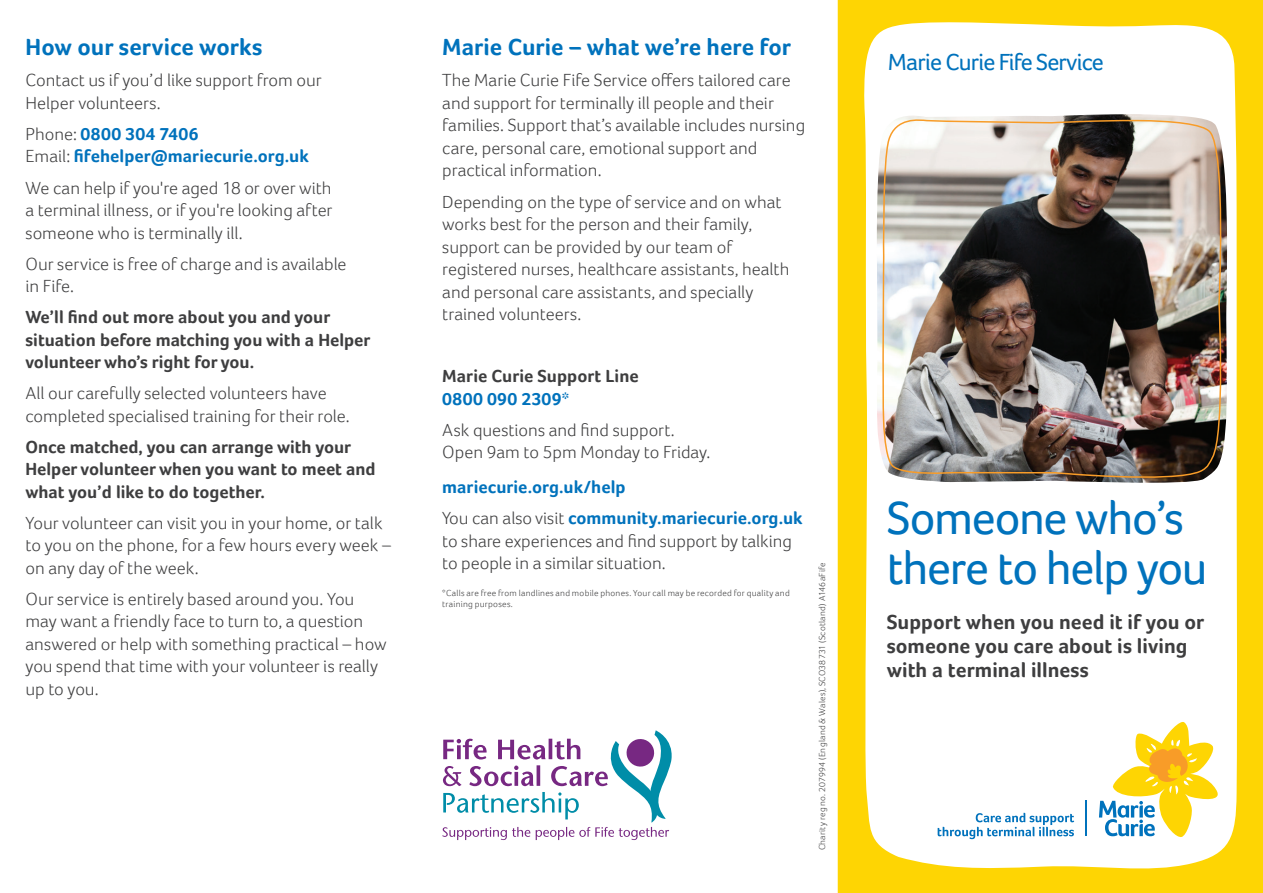
<style>
.page{position:relative;width:1263px;height:893px;background:#fff}
.page>*{position:absolute;margin:0;border:0;box-sizing:border-box;transform-origin:0 0}
.t1{font:48px/49.5px "Foco";letter-spacing:-.03em;color:#0072bc}
.heading_2{font:700 24px "Foco";color:#0072bc}
.t2{font:24px "Foco";letter-spacing:-.03em;color:#0072bc}
.t3{font:700 21px/24px "Foco";color:#3e3e3f}
.Body{font:300 18px/22.5px "Foco";color:#3e3e3f}
.Pull_text{font:700 18px/22.5px "Foco";color:#3e3e3f}
.t4{font:700 18px "Foco";letter-spacing:.005em;color:#0072bc}
.Small_print{font:300 9px/10.8px "Foco";letter-spacing:.03em;color:#3e3e3f}
.s1{font-weight:300;color:#3e3e3f}
.s2{font-weight:700;color:#0072bc}
</style>
<div class="page">
<svg style="left:838px;top:0;width:425px;height:893px"></svg>
<svg style="left:875px;top:109px;width:356px;height:377px"></svg>
<img style="left:877px;top:113px;width:350px;height:373px">
<img style="left:882px;top:117px;width:345px;height:366px">
<svg style="left:442px;top:730px;width:230px;height:110px"></svg>
<p class="heading_2" style="left:26px;top:33px;width:239px">How our service works</p>
<p class="Body" style="left:26px;top:69px;width:298px">Contact us if you’d like support from our<br>Helper volunteers.</p>
<p class="t4" style="left:26px;top:123px;width:175px"><span class="s1">Phone:</span> 0800 304 7406</p>
<p class="t4" style="left:26px;top:146px;width:285px"><span class="s1">Email:</span> fifehelper@mariecurie.org.uk</p>
<p class="Body" style="left:26px;top:176px;width:309px;text-align:justify">We can help if you're aged 18 or over with a terminal illness, or if you're looking after someone who is terminally ill.</p>
<p class="Body" style="left:26px;top:252px;width:323px">Our service is free of charge and is available in Fife.</p>
<p class="Pull_text" style="left:26px;top:305px;width:346px">We’ll find out more about you and your situation before matching you with a Helper volunteer who’s right for you.</p>
<p class="Body" style="left:26px;top:382px;width:326px">All our carefully selected volunteers have completed specialised training for their role.</p>
<p class="Pull_text" style="left:26px;top:435px;width:352px">Once matched, you can arrange with your<br>Helper volunteer when you want to meet and what you’d like to do together.</p>
<p class="Body" style="left:26px;top:511px;width:367px">Your volunteer can visit you in your home, or talk to you on the phone, for a few hours every week – on any day of the week.</p>
<p class="Body" style="left:26px;top:587px;width:363px">Our service is entirely based around you. You may want a friendly face to turn to, a question answered or help with something practical – how you spend that time with your volunteer is really up to you.</p>
<p class="heading_2" style="left:442px;top:33px;width:350px">Marie Curie – what we’re here for</p>
<p class="Body" style="left:442px;top:69px;width:364px">The Marie Curie Fife Service offers tailored care and support for terminally ill people and their families. Support that’s available includes nursing care, personal care, emotional support and practical information.</p>
<p class="Body" style="left:442px;top:190px;width:349px">Depending on the type of service and on what works best for the person and their family, support can be provided by our team of registered nurses, healthcare assistants, health and personal care assistants, and specially trained volunteers.</p>
<p class="Pull_text" style="left:442px;top:364px;width:198px">Marie Curie Support Line</p>
<p class="t4" style="left:442px;top:388px;width:128px">0800 090 2309*</p>
<p class="Body" style="left:442px;top:418px;width:270px">Ask questions and find support.<br>Open 9am to 5pm Monday to Friday.</p>
<p class="t4" style="left:442px;top:477px;width:185px">mariecurie.org.uk/help</p>
<p class="Body" style="left:442px;top:507px;width:362px">You can also visit <span class="s2">community.mariecurie.org.uk </span>to share experiences and find support by talking to people in a similar situation.</p>
<p class="Small_print" style="left:442px;top:588px;width:349px">*Calls are free from landlines and mobile phones. Your call may be recorded for quality and training purposes.</p>
<p class="Small_print" style="left:816px;top:850px;width:290px;rotate:-90deg">Charity reg no. 207994 (England &amp; Wales), SCO38731 (Scotland) A146aFife</p>
<p class="t2" style="left:888px;top:48px;width:217px">Marie Curie Fife Service</p>
<p class="t1" style="left:887px;top:493px;width:322px">Someone who’s there to help you</p>
<p class="t3" style="left:887px;top:610px;width:319px">Support when you need it if you or someone you care about is living with a terminal illness</p>
</div>
